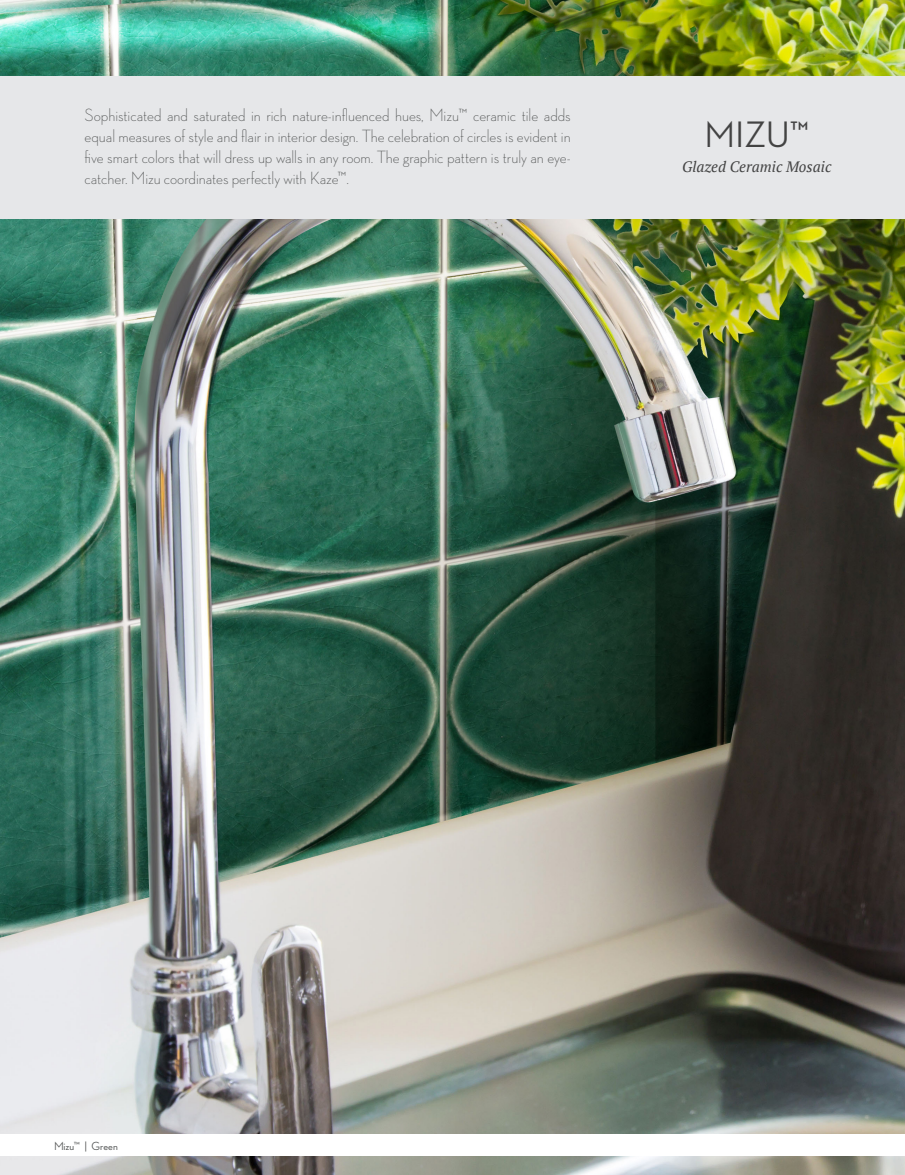
<style>
.page{position:relative;width:905px;height:1175px;background:#fff}
.page>*{position:absolute;margin:0;border:0;box-sizing:border-box;transform-origin:0 0}
.t1{font:500 37.5px "Neutra Disp";color:#434343}
.t2{font:300 18px/21px "Neutra Disp";letter-spacing:-.005em;color:#545656;text-align:justify}
.t3{font:italic 15px "PT Serif";color:#434343}
.t4{font:500 12px "Neutra Disp";color:#545656}
</style>
<div class="page">
<img style="left:0;top:0;width:904px;height:1174px">
<div style="left:0;top:1134px;width:904px;height:21px;background:#fff"></div>
<div style="left:0;top:76px;width:904px;height:142px;background:#e6e7e9"></div>
<p class="t2" style="left:85px;top:104px;width:488px">Sophisticated and saturated in rich nature-influenced hues, Mizu™ ceramic tile adds equal measures of style and flair in interior design. The celebration of circles is evident in five smart colors that will dress up walls in any room. The graphic pattern is truly an eye&shy;catcher. Mizu coordinates perfectly with Kaze™.</p>
<p class="t1" style="left:704px;top:114px;width:106px">MIZU™</p>
<p class="t3" style="left:682px;top:157px;width:151px">Glazed Ceramic Mosaic</p>
<p class="t4" style="left:54px;top:1139px;width:65px">Mizu™ | Green</p>
</div>
